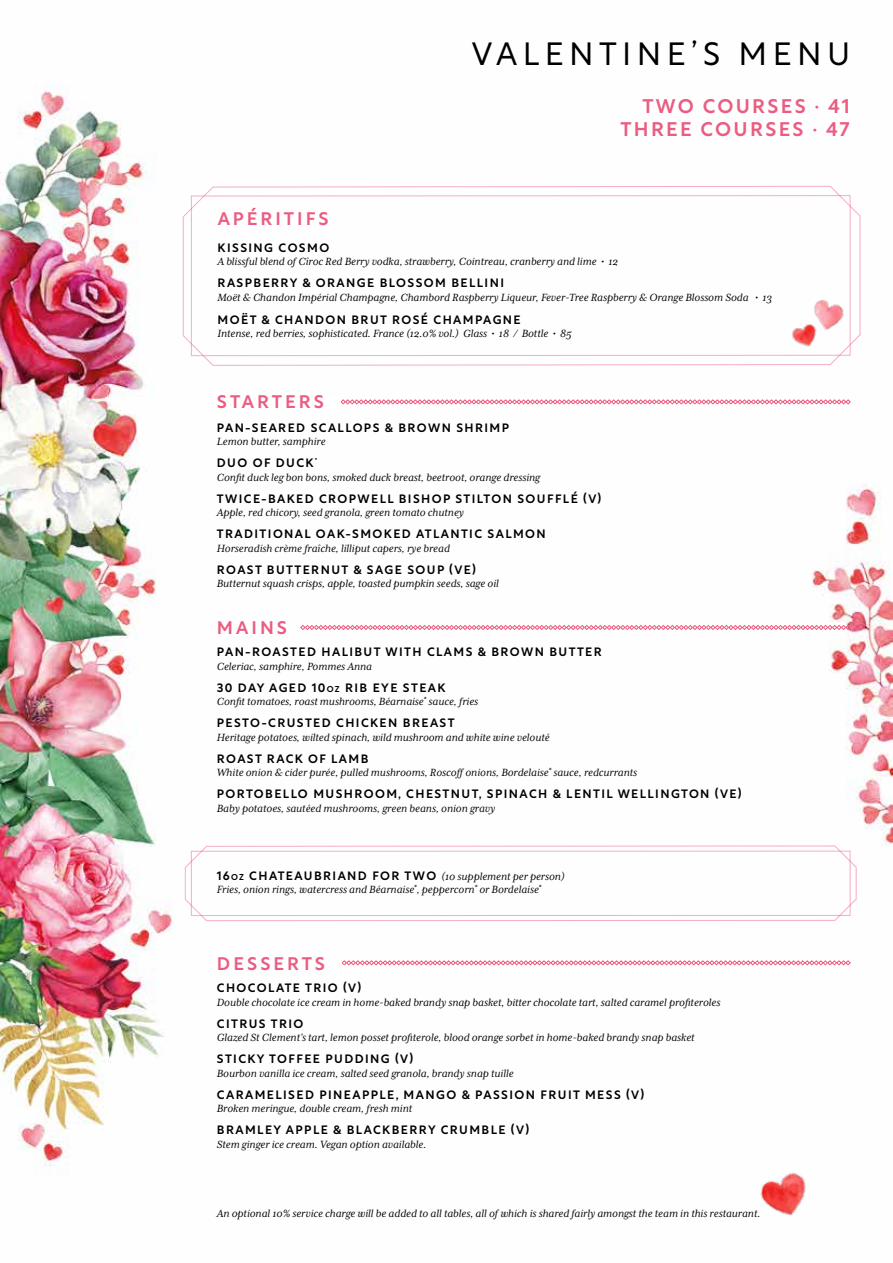
<style>
.page{position:relative;width:893px;height:1263px;background:#fff}
.page>*{position:absolute;margin:0;border:0;box-sizing:border-box;transform-origin:0 0}
.t1{font:300 31.95px "Rustica";letter-spacing:.17em;color:#000}
.t2{font:500 19.5px/23.4px "Rustica";letter-spacing:.12em;color:#eb5c81;text-align:right}
.t3{font:500 18px "Rustica";letter-spacing:.17em;color:#eb5c81}
.t4{font:italic 12px/13.5px "Mrs Eaves XL Serif OT";color:#000}
.t5{font:500 12px "Rustica";letter-spacing:.12em;color:#000}
.s1{font-size:8.4px}
.s2{font-family:"Rustica";font-weight:500;font-style:normal}
.s3{font-family:"Rustica";font-weight:500;font-style:normal;font-size:8.4px}
</style>
<div class="page">
<img style="left:0;top:86px;width:893px;height:1086px">
<svg style="left:341px;top:399px;width:510px;height:5px"></svg>
<div style="left:324px;top:398px;width:16px;height:8px;background:#fff"></div>
<svg style="left:342px;top:960px;width:509px;height:5px"></svg>
<div style="left:326px;top:959px;width:16px;height:8px;background:#fff"></div>
<svg style="left:182px;top:186px;width:679px;height:180px"></svg>
<svg style="left:300px;top:625px;width:551px;height:5px"></svg>
<svg style="left:185px;top:845px;width:672px;height:76px"></svg>
<img style="left:740px;top:1114px;width:95px;height:102px">
<h1 class="t1" style="left:472px;top:26px;width:380px">VALENTINE’S MENU</h1>
<h3 class="t3" style="left:218px;top:203px;width:112px">APÉRITIFS</h3>
<h2 class="t2" style="left:620px;top:92px;width:231px">TWO COURSES · 41<br>THREE COURSES · 47</h2>
<p class="t5" style="left:218px;top:237px;width:113px">KISSING COSMO</p>
<p class="t4" style="left:217px;top:255px;width:402px">A blissful blend of Cîroc Red Berry vodka, strawberry, Cointreau, cranberry and lime • 12</p>
<p class="t5" style="left:218px;top:273px;width:288px">RASPBERRY &amp; ORANGE BLOSSOM BELLINI</p>
<p class="t4" style="left:217px;top:291px;width:556px">Moët &amp; Chandon Impérial Champagne, Chambord Raspberry Liqueur, Fever-Tree Raspberry &amp; Orange Blossom Soda • 13</p>
<p class="t5" style="left:218px;top:309px;width:305px">MOËT &amp; CHANDON BRUT ROSÉ CHAMPAGNE</p>
<p class="t4" style="left:217px;top:327px;width:356px">Intense, red berries, sophisticated. France (12.0% vol.) Glass • 18 / Bottle • 85</p>
<h3 class="t3" style="left:217px;top:386px;width:109px">STARTERS</h3>
<p class="t5" style="left:217px;top:417px;width:294px">PAN-SEARED SCALLOPS &amp; BROWN SHRIMP</p>
<p class="t4" style="left:217px;top:435px;width:110px">Lemon butter, samphire</p>
<p class="t5" style="left:217px;top:452px;width:102px">DUO OF DUCK<sup>*</sup></p>
<p class="t4" style="left:217px;top:470px;width:325px">Confit duck leg bon bons, smoked duck breast, beetroot, orange dressing</p>
<p class="t5" style="left:217px;top:488px;width:386px">TWICE-BAKED CROPWELL BISHOP STILTON SOUFFLÉ (V)</p>
<p class="t4" style="left:217px;top:506px;width:249px">Apple, red chicory, seed granola, green tomato chutney</p>
<p class="t5" style="left:217px;top:523px;width:330px">TRADITIONAL OAK-SMOKED ATLANTIC SALMON</p>
<p class="t4" style="left:217px;top:541px;width:235px">Horseradish crème fraîche, lilliput capers, rye bread</p>
<p class="t5" style="left:217px;top:559px;width:261px">ROAST BUTTERNUT &amp; SAGE SOUP (VE)</p>
<p class="t4" style="left:217px;top:577px;width:283px">Butternut squash crisps, apple, toasted pumpkin seeds, sage oil</p>
<h3 class="t3" style="left:217px;top:612px;width:72px">MAINS</h3>
<p class="t5" style="left:217px;top:641px;width:386px">PAN-ROASTED HALIBUT WITH CLAMS &amp; BROWN BUTTER</p>
<p class="t4" style="left:217px;top:659px;width:157px">Celeriac, samphire, Pommes Anna</p>
<p class="t5" style="left:217px;top:677px;width:230px">30 DAY AGED 10<span class="s1">OZ</span> RIB EYE STEAK</p>
<p class="t4" style="left:217px;top:695px;width:263px">Confit tomatoes, roast mushrooms, Béarnaise<sup>*</sup> sauce, fries</p>
<p class="t5" style="left:217px;top:712px;width:239px">PESTO-CRUSTED CHICKEN BREAST</p>
<p class="t4" style="left:217px;top:730px;width:334px">Heritage potatoes, wilted spinach, wild mushroom and white wine velouté</p>
<p class="t5" style="left:217px;top:748px;width:153px">ROAST RACK OF LAMB</p>
<p class="t4" style="left:217px;top:766px;width:422px">White onion &amp; cider purée, pulled mushrooms, Roscoff onions, Bordelaise<sup>*</sup> sauce, redcurrants</p>
<p class="t5" style="left:217px;top:783px;width:526px">PORTOBELLO MUSHROOM, CHESTNUT, SPINACH &amp; LENTIL WELLINGTON (VE)</p>
<p class="t4" style="left:217px;top:801px;width:280px">Baby potatoes, sautéed mushrooms, green beans, onion gravy</p>
<p class="t4" style="left:217px;top:869px;width:349px"><span class="s2">16</span> <span class="s3">OZ</span> <span class="s2">CHATEAUBRIAND FOR TWO</span> (10 supplement per person)<br>Fries, onion rings, watercress and Béarnaise<sup>*</sup>, peppercorn<sup>*</sup> or Bordelaise<sup>*</sup></p>
<h3 class="t3" style="left:217px;top:947px;width:110px">DESSERTS</h3>
<p class="t5" style="left:217px;top:977px;width:146px">CHOCOLATE TRIO (V)</p>
<p class="t4" style="left:217px;top:995px;width:505px">Double chocolate ice cream in home-baked brandy snap basket, bitter chocolate tart, salted caramel profiteroles</p>
<p class="t5" style="left:217px;top:1013px;width:88px">CITRUS TRIO</p>
<p class="t4" style="left:217px;top:1031px;width:479px">Glazed St Clement’s tart, lemon posset profiterole, blood orange sorbet in home-baked brandy snap basket</p>
<p class="t5" style="left:217px;top:1049px;width:198px">STICKY TOFFEE PUDDING (V)</p>
<p class="t4" style="left:217px;top:1066px;width:298px">Bourbon vanilla ice cream, salted seed granola, brandy snap tuille</p>
<p class="t5" style="left:217px;top:1084px;width:429px">CARAMELISED PINEAPPLE, MANGO &amp; PASSION FRUIT MESS (V)</p>
<p class="t4" style="left:217px;top:1102px;width:197px">Broken meringue, double cream, fresh mint</p>
<p class="t5" style="left:217px;top:1120px;width:314px">BRAMLEY APPLE &amp; BLACKBERRY CRUMBLE (V)</p>
<p class="t4" style="left:217px;top:1137px;width:211px">Stem ginger ice cream. Vegan option available.</p>
<p class="t4" style="left:217px;top:1206px;width:545px">An optional 10% service charge will be added to all tables, all of which is shared fairly amongst the team in this restaurant.</p>
</div>
